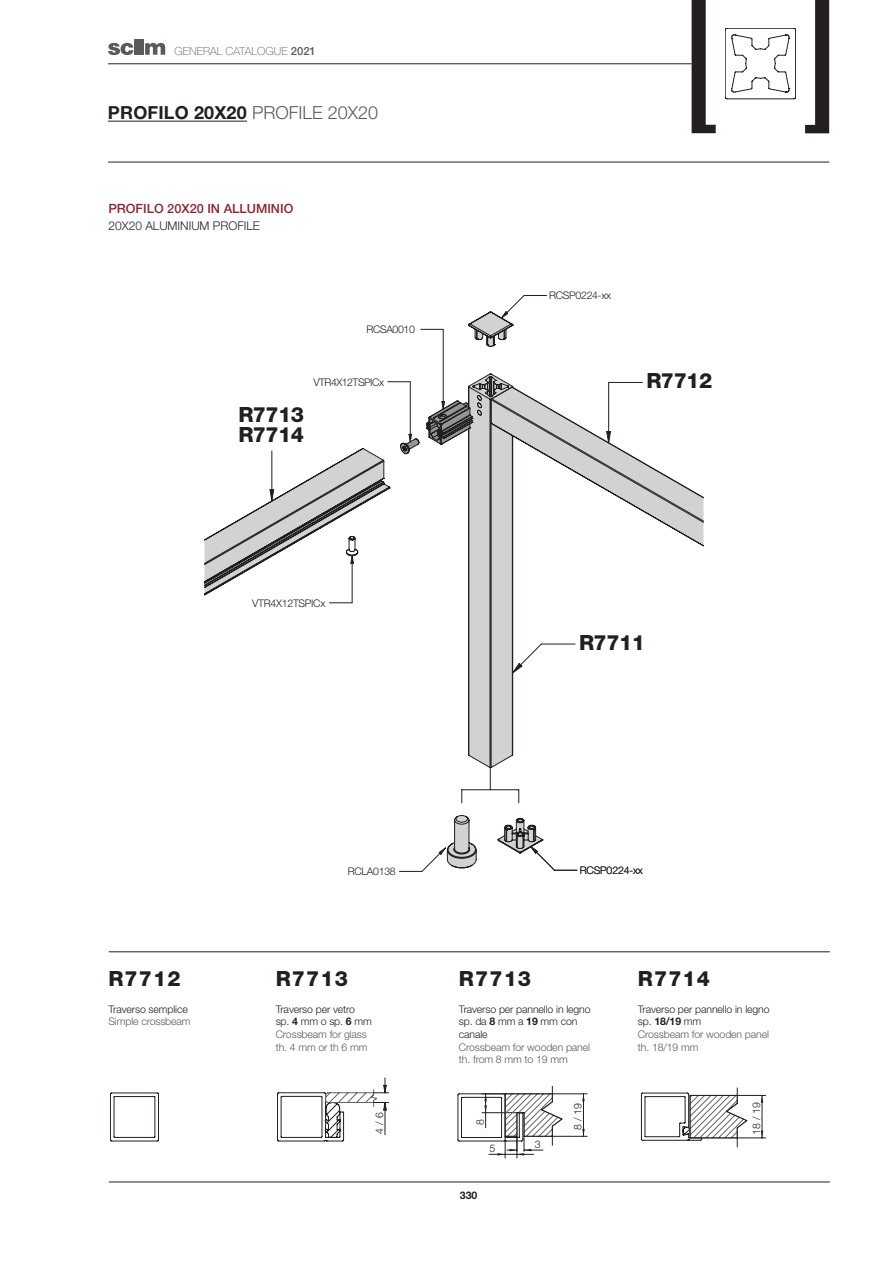
<style>
.page{position:relative;width:893px;height:1263px;background:#fff}
.page>*{position:absolute;margin:0;border:0;box-sizing:border-box;transform-origin:0 0}
.t1{font:800 21px "Helvetica Neue LT Std";letter-spacing:.015em;color:#231f20}
.t2{font:800 21px/20px "Helvetica Neue LT Std";letter-spacing:-.025em;color:#231f20}
.t3{font:700 18px "Helvetica Neue LT Std";letter-spacing:.01em;color:#231f20}
.t4{font:500 12.75px "Helvetica Neue LT Std";color:#8d2431}
.t5{font:300 12px "Helvetica Neue LT Std";color:#231f20}
.t6{font:100 11.25px "Helvetica Neue LT Std";color:#5a5a5d}
.t7{font:300 10.5px/12.6px "Helvetica Neue LT Std";letter-spacing:-.01em;color:#231f20}
.t8{font:300 10.5px/12.6px "Helvetica Neue LT Std";letter-spacing:-.01em;color:#5a5a5d}
.t9{font:300 10.5px "Helvetica Neue LT Std";letter-spacing:-.045em;color:#231f20}
.t10{font:700 10.5px "Helvetica Neue LT Std";color:#231f20}
.s1{font-weight:500}
.s2{font-weight:300;color:#5a5a5d}
.s3{font-weight:700}
</style>
<div class="page">
<hr style="left:140px;top:39px;width:4px;height:16px;background:#5a5a5d">
<svg style="left:108px;top:39px;width:31px;height:16px"></svg>
<svg style="left:145px;top:39px;width:20px;height:16px"></svg>
<hr style="left:108px;top:64px;width:584px;height:1px;background:#231f20">
<hr style="left:108px;top:162px;width:721px;height:1px;background:#231f20">
<svg style="left:692px;top:0;width:24px;height:133px"></svg>
<svg style="left:805px;top:0;width:24px;height:133px"></svg>
<svg style="left:725px;top:28px;width:71px;height:71px"></svg>
<hr style="left:108px;top:121px;width:139px;height:1px;background:#231f20">
<hr style="left:109px;top:1182px;width:721px;height:1px;background:#231f20">
<svg style="left:576px;top:423px;width:128px;height:124px"></svg>
<svg style="left:606px;top:382px;width:37px;height:61px"></svg>
<svg style="left:205px;top:295px;width:371px;height:472px"></svg>
<svg style="left:498px;top:818px;width:79px;height:53px"></svg>
<svg style="left:399px;top:816px;width:77px;height:56px"></svg>
<hr style="left:109px;top:951px;width:721px;height:1px;background:#231f20">
<svg style="left:110px;top:1077px;width:656px;height:81px"></svg>
<p class="t6" style="left:175px;top:45px;width:143px">GENERAL CATALOGUE <span class="s1">2021</span></p>
<p class="t3" style="left:108px;top:102px;width:272px">PROFILO 20X20 <span class="s2">PROFILE 20X20</span></p>
<p class="t4" style="left:108px;top:201px;width:186px">PROFILO 20X20 IN ALLUMINIO</p>
<p class="t5" style="left:108px;top:218px;width:153px">20X20 ALUMINIUM PROFILE</p>
<p class="t7" style="left:366px;top:323px;width:50px">RCSA0010</p>
<p class="t2" style="left:238px;top:404px;width:67px">R7713<br>R7714</p>
<p class="t9" style="left:313px;top:375px;width:72px">VTR4X12TSPICx</p>
<p class="t7" style="left:252px;top:596px;width:75px">VTR4X12TSPICx</p>
<p class="t7" style="left:549px;top:289px;width:64px">RCSP0224-xx</p>
<p class="t1" style="left:646px;top:368px;width:67px">R7712</p>
<p class="t1" style="left:579px;top:630px;width:67px">R7711</p>
<p class="t1" style="left:108px;top:966px;width:74px">R7712</p>
<p class="t7" style="left:108px;top:1002px;width:81px">Traverso semplice</p>
<p class="t8" style="left:108px;top:1015px;width:84px">Simple crossbeam</p>
<p class="t7" style="left:348px;top:865px;width:50px">RCLA0138</p>
<p class="t7" style="left:580px;top:864px;width:65px">RCSP0224-xx</p>
<p class="t7" style="left:302px;top:965px;width:50px">RCLA0138</p>
<p class="t1" style="left:276px;top:966px;width:74px">R7713</p>
<p class="t7" style="left:276px;top:1002px;width:81px">Traverso per vetro</p>
<p class="t7" style="left:276px;top:1015px;width:98px">sp. <span class="s3">4</span> mm o sp. <span class="s3">6</span> mm</p>
<p class="t8" style="left:276px;top:1028px;width:93px">Crossbeam for glass</p>
<p class="t8" style="left:276px;top:1040px;width:93px">th. 4 mm or th 6 mm</p>
<p class="t7" style="left:373px;top:1134px;width:23px;rotate:-90deg">4 / 6</p>
<p class="t1" style="left:459px;top:966px;width:74px">R7713</p>
<p class="t7" style="left:459px;top:1002px;width:133px">Traverso per pannello in legno sp. da <span class="s3">8</span> mm a <span class="s3">19</span> mm con canale</p>
<p class="t8" style="left:459px;top:1040px;width:133px">Crossbeam for wooden panel th. from 8 mm to 19 mm</p>
<p class="t7" style="left:520px;top:1025px;width:7px;rotate:-90deg">8</p>
<p class="t7" style="left:581px;top:1038px;width:7px">3</p>
<p class="t7" style="left:536px;top:1042px;width:7px">5</p>
<p class="t7" style="left:473px;top:1125px;width:7px;rotate:-90deg">8</p>
<p class="t7" style="left:490px;top:1142px;width:7px">5</p>
<p class="t10" style="left:460px;top:1189px;width:19px">330</p>
<p class="t7" style="left:535px;top:1138px;width:7px">3</p>
<p class="t7" style="left:571px;top:1130px;width:28px;rotate:-90deg">8 / 19</p>
<p class="t1" style="left:638px;top:966px;width:74px">R7714</p>
<p class="t7" style="left:638px;top:1002px;width:133px">Traverso per pannello in legno</p>
<p class="t7" style="left:638px;top:1015px;width:65px">sp. <span class="s3">18/19</span> mm</p>
<p class="t8" style="left:638px;top:1028px;width:133px">Crossbeam for wooden panel</p>
<p class="t8" style="left:638px;top:1040px;width:62px">th. 18/19 mm</p>
<p class="t7" style="left:750px;top:1134px;width:34px;rotate:-90deg">18 / 19</p>
</div>
